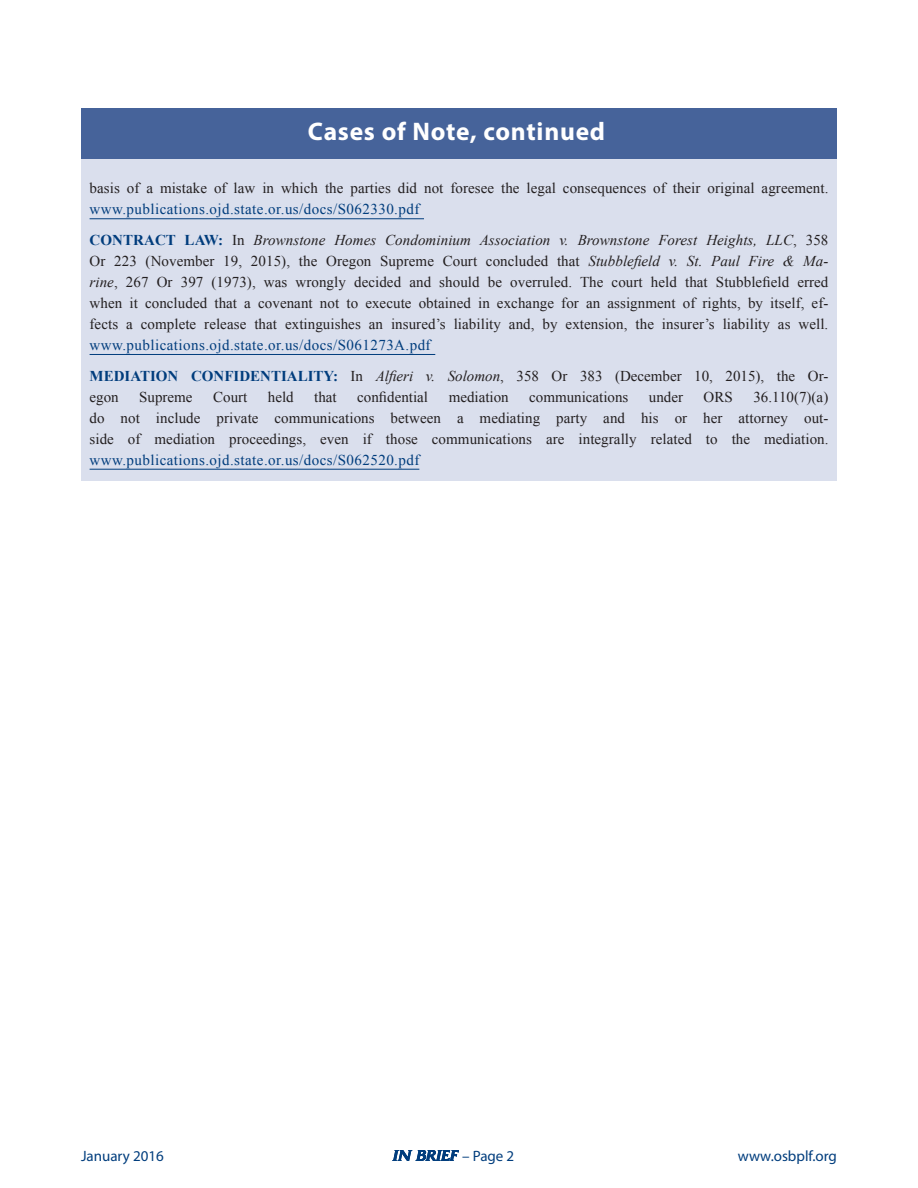
<style>
.page{position:relative;width:918px;height:1188px;background:#fff}
.page>*{position:absolute;margin:0;border:0;box-sizing:border-box;transform-origin:0 0}
.Subhead_rev{font:700 25.5px "Myriad Pro";letter-spacing:.03em;color:#fff}
.body_tips{font:15px/21px "Times New Roman";letter-spacing:.005em;color:#231f20}
.t1{font:15px "Myriad Pro";color:#013d7d}
.s1{color:#013d7d}
.s2{font-weight:700;color:#013d7d}
.s3{font-style:italic}
</style>
<div class="page">
<svg style="left:393px;top:1150px;width:66px;height:11px"></svg>
<div style="left:81px;top:108px;width:756px;height:372px;background:#dadfed"></div>
<hr style="left:90px;top:218px;width:334px;height:1px;background:#013d7d">
<hr style="left:90px;top:354px;width:345px;height:1px;background:#013d7d">
<hr style="left:90px;top:469px;width:329px;height:1px;background:#013d7d">
<div style="left:81px;top:108px;width:756px;height:50px;background:#46639a"></div>
<p class="Subhead_rev" style="left:308px;top:115px;width:299px">Cases of Note, continued</p>
<p class="body_tips" style="left:90px;top:178px;width:740px">basis of a mistake of law in which the parties did not foresee the legal consequences of their original agreement. <span class="s1">www.publications.ojd.state.or.us/docs/S062330.pdf</span></p>
<p class="body_tips" style="left:90px;top:229px;width:740px;text-align:justify"><span class="s2">CONTRACT LAW:</span> In <span class="s3">Brownstone Homes Condominium Association v. Brownstone Forest Heights, LLC</span>, 358<br>Or 223 (November 19, 2015), the Oregon Supreme Court concluded that <span class="s3">Stubblefield v. St. Paul Fire &amp; Ma&shy;rine</span>, 267 Or 397 (1973), was wrongly decided and should be overruled. The court held that Stubblefield erred when it concluded that a covenant not to execute obtained in exchange for an assignment of rights, by itself, ef&shy;fects a complete release that extinguishes an insured’s liability and, by extension, the insurer’s liability as well. <span class="s1">www.publications.ojd.state.or.us/docs/S061273A.pdf</span></p>
<p class="body_tips" style="left:90px;top:365px;width:740px"><span class="s2">MEDIATION CONFIDENTIALITY:</span> In <span class="s3">Alfieri v. Solomon</span>, 358 Or 383 (December 10, 2015), the Or&shy;egon</p>
<p class="body_tips" style="left:90px;top:386px;width:740px;text-align:justify;text-indent:664px">36.110(7)(a) do not include private communications between a mediating party and his or her attorney out&shy;side of mediation proceedings, even if those communications are integrally related to the mediation. <span class="s1">www.publications.ojd.state.or.us/docs/S062520.pdf</span></p>
<p class="body_tips" style="left:139px;top:386px;width:55px">Supreme</p>
<p class="body_tips" style="left:213px;top:386px;width:36px">Court</p>
<p class="body_tips" style="left:268px;top:386px;width:27px">held</p>
<p class="body_tips" style="left:314px;top:386px;width:24px">that</p>
<p class="body_tips" style="left:357px;top:386px;width:72px">confidential</p>
<p class="body_tips" style="left:449px;top:386px;width:61px">mediation</p>
<p class="body_tips" style="left:529px;top:386px;width:101px">communications</p>
<p class="body_tips" style="left:649px;top:386px;width:36px">under</p>
<p class="body_tips" style="left:704px;top:386px;width:31px">ORS</p>
<p class="t1" style="left:81px;top:1146px;width:84px">January 2016</p>
<p class="t1" style="left:462px;top:1146px;width:54px">– Page 2</p>
<p class="t1" style="left:738px;top:1146px;width:101px">www.osbplf.org</p>
</div>
